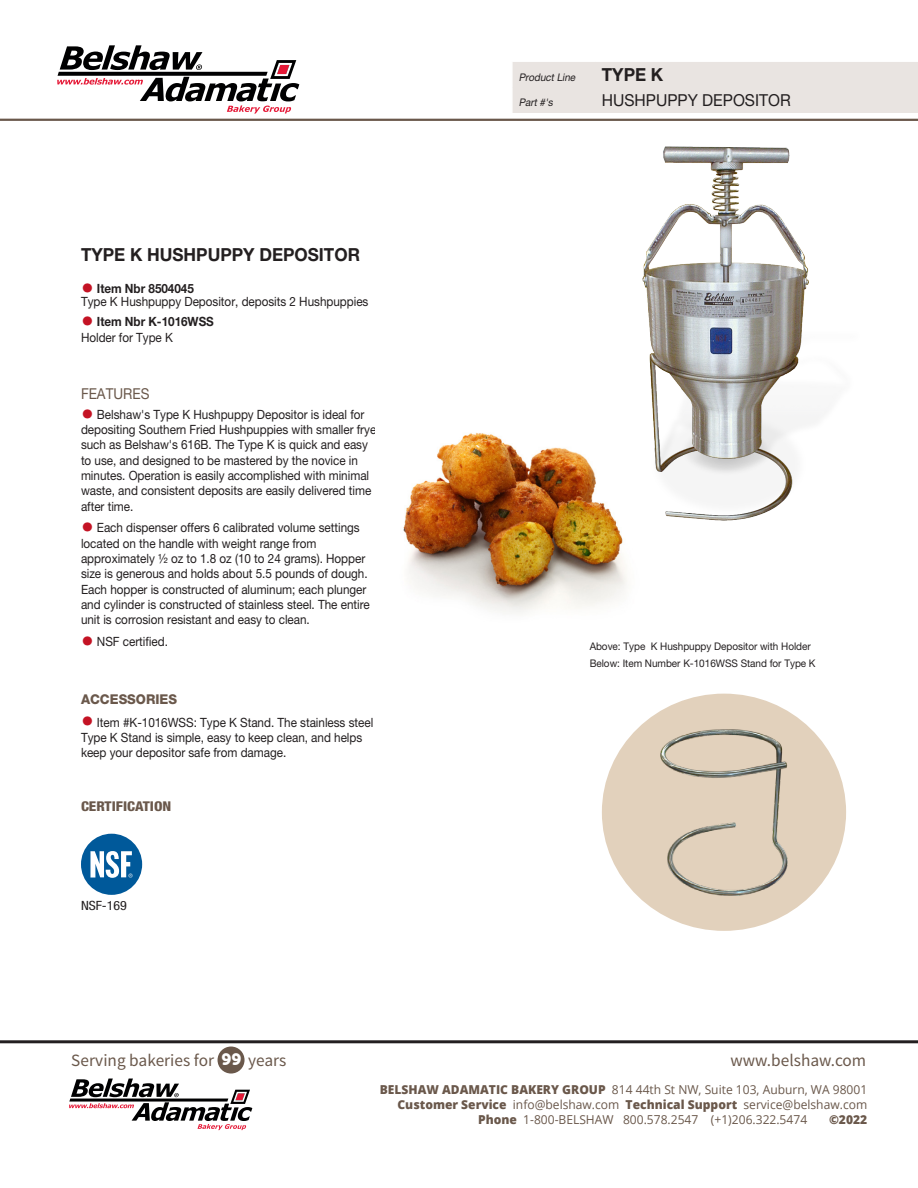
<style>
.page{position:relative;width:918px;height:1188px;background:#fff}
.page>*{position:absolute;margin:0;border:0;box-sizing:border-box;transform-origin:0 0}
.Header_1{font:700 18px "Helvetica Neue LT Pro";color:#231f20;scale:.95 1}
.t1{font:17.25px "Source Sans Pro";color:#6a584b}
.Header_1_-_Subhead{font:16.5px "Helvetica Neue LT Pro";color:#231f20;scale:.95 1}
.Header_3_-_Specs{font:15px "Helvetica Neue LT Pro";color:#6a584b;scale:.9 1}
.Header_3_-_Specs-2{font:800 condensed 13.5px "Helvetica Neue LT Pro";color:#6a584b;scale:1.1 1}
.Header_2{font:800 13.5px "Helvetica Neue LT Pro";color:#6a584b;scale:.96 1}
.t2{font:12.75px/15.3px "Helvetica Neue LT Pro";letter-spacing:-.005em;color:#231f20;scale:.92 1}
.t3{font:700 12.75px/15.3px "Helvetica Neue LT Pro";letter-spacing:-.005em;color:#231f20;scale:.92 1}
.Text_-_Main_-_Specs{font:condensed 12.75px "Helvetica Neue LT Pro";letter-spacing:-.005em;color:#231f20;scale:1.1 1}
.t4{font:12.3px "Open Sans";color:#6a584b}
.t5{font:800 12.3px "Open Sans";color:#6a584b}
._0_-_Text_-_Smaller{font:10.5px "Helvetica Neue LT Pro";letter-spacing:-.005em;color:#231f20;scale:.95 1}
.Header_-_Title_-_Pro{font:italic 10.5px "Helvetica Neue LT Pro";color:#231f20;scale:.95 1}
.s1{font-weight:700;font-size:25.5px;color:#c41324}
.s2{font-weight:700}
.s3{font-size:25.5px;color:#c41324}
.s4{font-weight:400}
.s5{font-family:"Museo Sans Rounded 900";font-size:16.5px;color:#fff}
.s6{font-weight:800}
</style>
<div class="page">
<div style="left:81px;top:834px;width:61px;height:61px;background:#00599a;border-radius:50%"></div>
<svg style="left:90px;top:851px;width:43px;height:27px"></svg>
<div style="left:602px;top:694px;width:244px;height:237px;background:#e2d1bc;border-radius:50%"></div>
<img style="left:660px;top:729px;width:128px;height:167px">
<img style="left:403px;top:432px;width:224px;height:182px">
<img style="left:602px;top:146px;width:219px;height:381px">
<hr style="left:0;top:119px;width:918px;height:2px;background:#6a584b">
<div style="left:218px;top:1047px;width:27px;height:27px;background:#6a584b;border-radius:50%"></div>
<hr style="left:0;top:1040px;width:918px;height:3px;background:#231f20">
<svg style="left:57px;top:45px;width:242px;height:69px"></svg>
<div style="left:513px;top:62px;width:405px;height:51px;background:#e9e4e1"></div>
<svg style="left:69px;top:1079px;width:183px;height:51px"></svg>
<p class="Header_1" style="left:81px;top:243px;width:295px">TYPE K HUSHPUPPY DEPOSITOR</p>
<p class="t2" style="left:81px;top:281px;width:314px;line-height:13.5px"><span class="s1">•</span> <span class="s2">Item Nbr 8504045<br></span>Type K Hushpuppy Depositor, deposits 2 Hushpuppies</p>
<p class="t3" style="left:81px;top:314px;width:146px"><span class="s3">•</span> Item Nbr K-1016WSS<br><span class="s4">Holder for Type K</span></p>
<p class="Header_3_-_Specs" style="left:81px;top:385px;width:78px">FEATURES</p>
<p class="t2" style="left:81px;top:407px;width:333px"><span class="s3">•</span> Belshaw's Type K Hushpuppy Depositor is ideal for depositing Southern Fried Hushpuppies with smaller fryers such as Belshaw's 616B. The Type K is quick and easy<br>to use, and designed to be mastered by the novice in minutes. Operation is easily accomplished with minimal waste, and consistent deposits are easily delivered time after time.</p>
<p class="t2" style="left:81px;top:520px;width:316px"><span class="s3">•</span> Each dispenser offers 6 calibrated volume settings located on the handle with weight range from approximately ½ oz to 1.8 oz (10 to 24 grams). Hopper size is generous and holds about 5.5 pounds of dough.<br>Each hopper is constructed of aluminum; each plunger and cylinder is constructed of stainless steel. The entire unit is corrosion resistant and easy to clean.</p>
<p class="t2" style="left:81px;top:634px;width:96px"><span class="s3">•</span> NSF certified.</p>
<p class="Header_2" style="left:81px;top:691px;width:102px">ACCESSORIES</p>
<p class="t2" style="left:81px;top:714px;width:319px"><span class="s3">•</span> Item #K-1016WSS: Type K Stand. The stainless steel<br>Type K Stand is simple, easy to keep clean, and helps keep your depositor safe from damage.</p>
<p class="Header_3_-_Specs-2" style="left:81px;top:798px;width:84px">CERTIFICATION</p>
<p class="Text_-_Main_-_Specs" style="left:81px;top:898px;width:43px">NSF-169</p>
<p class="Header_-_Title_-_Pro" style="left:519px;top:71px;width:63px">ProductLine</p>
<p class="Header_1" style="left:602px;top:63px;width:66px">TYPE K</p>
<p class="Header_-_Title_-_Pro" style="left:519px;top:96px;width:40px">Part#'s</p>
<p class="Header_1_-_Subhead" style="left:602px;top:91px;width:200px">HUSHPUPPY DEPOSITOR</p>
<p class="_0_-_Text_-_Smaller" style="left:590px;top:640px;width:234px">Above: Type K Hushpuppy Depositor with Holder</p>
<p class="_0_-_Text_-_Smaller" style="left:590px;top:657px;width:239px">Below: Item Number K-1016WSS Stand for Type K</p>
<h2 class="t1" style="left:71px;top:1050px;width:217px">Serving bakeries for <span class="s5">99</span> years</h2>
<h2 class="t1" style="left:731px;top:1050px;width:137px">www.belshaw.com</h2>
<p class="t4" style="left:380px;top:1081px;width:489px"><span class="s6">BELSHAW ADAMATIC BAKERY GROUP</span> 814 44th St NW, Suite 103, Auburn, WA 98001</p>
<p class="t4" style="left:397px;top:1096px;width:471px"><span class="s6">Customer Service</span> info@belshaw.com <span class="s6">Technical Support</span> service@belshaw.com</p>
<p class="t4" style="left:478px;top:1111px;width:331px"><span class="s6">Phone</span> 1-800-BELSHAW 800.578.2547 (+1)206.322.5474</p>
<p class="t5" style="left:829px;top:1110px;width:40px">©2022</p>
</div>
